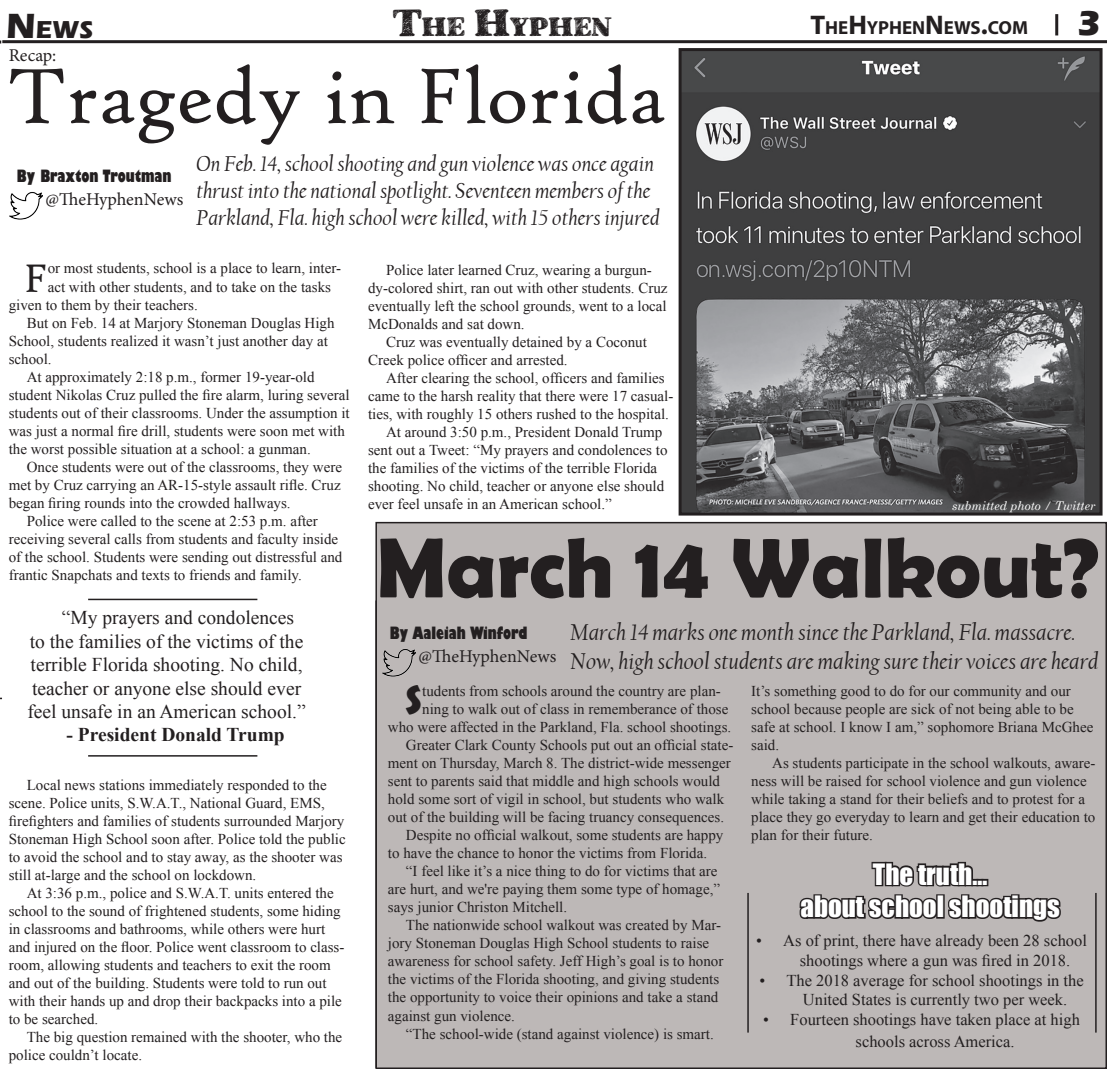
<style>
.page{position:relative;width:1107px;height:1069px;background:#fff}
.page>*{position:absolute;margin:0;border:0;box-sizing:border-box;transform-origin:0 0}
.t1{font:700 85.5px "Berlin Sans FB Demi";color:#231f20}
.t2{font:84px "High Tower Text";color:#231f20}
.t3{font:42.75px "High Tower Text";color:#231f20}
.t4{font:700 41.25px "Berlin Sans FB Demi";color:#231f20}
.t5{font:700 36px "Eras ITC";color:#231f20}
.t6{font:27px "Impact";color:#fff}
.t7{font:26.25px "School Book New";color:#231f20}
.t8{font:700 25.2px "Eras ITC";color:#231f20}
.t9{font:italic 24px/28.8px "Californian FB";color:#231f20}
.t10{font:italic 22.5px/27px "Californian FB";color:#231f20}
.t11{font:19.5px/23.4px "Times New Roman";color:#231f20}
.t12{font:700 19.5px "Times New Roman";color:#231f20}
.t13{font:700 18.9px "Myriad Pro";color:#231f20}
.t14{font:18px "Minion Pro";color:#231f20}
.t15{font:16.5px/19.8px "Times New Roman";color:#231f20}
.t16{font:800 condensed 16.5px "Gill Sans";color:#231f20}
.t17{font:15px/18px "Times New Roman";color:#231f20}
.t18{font:italic 12px "Century Schoolbook";color:#fff}
.s1{font-size:36px}
.s2{font-size:37.5px}
.s3{font-size:27px}
</style>
<div class="page">
<div style="left:376px;top:522px;width:730px;height:545px;background:#bdb8b7"></div>
<hr style="left:2px;top:40px;width:1105px;height:3px;background:#231f20">
<hr style="left:1055px;top:14px;width:3px;height:21px;background:#231f20">
<img style="left:10px;top:192px;width:33px;height:28px">
<img style="left:683px;top:52px;width:416px;height:459px">
<div style="left:679px;top:48px;width:424px;height:467px;border:3px solid #231f20"></div>
<hr style="left:1095px;top:892px;width:2px;height:140px;background:#231f20">
<hr style="left:747px;top:892px;width:2px;height:140px;background:#231f20">
<hr style="left:375px;top:600px;width:2px;height:467px;background:#231f20">
<img style="left:383px;top:649px;width:33px;height:28px">
<hr style="left:88px;top:598px;width:169px;height:2px;background:#231f20">
<hr style="left:88px;top:755px;width:169px;height:1px;background:#231f20">
<svg style="left:799px;top:861px;width:262px;height:61px"></svg>
<p class="t8" style="left:6px;top:15px;width:89px"><span class="s1">N</span>EWS</p>
<p class="t7" style="left:392px;top:14px;width:221px"><span class="s2">T</span>HE <span class="s2">H</span>YPHEN</p>
<p class="t13" style="left:810px;top:15px;width:219px"><span class="s3">T</span>HE<span class="s3">H</span>YPHEN<span class="s3">N</span> EWS<span class="s3">.</span>COM</p>
<p class="t5" style="left:1077px;top:2px;width:25px">3</p>
<p class="t14" style="left:9px;top:43px;width:49px">Recap:</p>
<p class="t2" style="left:6px;top:47px;width:661px">Tragedy in Florida</p>
<p class="t16" style="left:17px;top:166px;width:156px">By Braxton Troutman</p>
<p class="t14" style="left:46px;top:187px;width:139px">@TheHyphenNews</p>
<p class="t10" style="left:196px;top:151px;width:465px">On Feb. 14, school shooting and gun violence was once again thrust into the national spotlight. Seventeen members of the<br>Parkland, Fla. high school were killed, with 15 others injured</p>
<p class="t3" style="left:24px;top:253px;width:26px">F</p>
<p class="t17" style="left:48px;top:259px;width:295px">or most students, school is a place to learn, inter-</p>
<p class="t17" style="left:48px;top:277px;width:285px">act with other students, and to take on the tasks</p>
<p class="t17" style="left:9px;top:295px;width:191px">given to them by their teachers.</p>
<p class="t17" style="left:9px;top:313px;width:327px;text-indent:18px">But on Feb. 14 at Marjory Stoneman Douglas High<br>School, students realized it wasn’t just another day at school.</p>
<p class="t17" style="left:9px;top:367px;width:343px;text-indent:18px">At approximately 2:18 p.m., former 19-year-old student Nikolas Cruz pulled the fire alarm, luring several students out of their classrooms. Under the assumption it was just a normal fire drill, students were soon met with the worst possible situation at a school: a gunman.</p>
<p class="t17" style="left:9px;top:457px;width:335px;text-align:justify;text-indent:18px">Once students were out of the classrooms, they were met by Cruz carrying an AR-15-style assault rifle. Cruz began firing rounds into the crowded hallways.</p>
<p class="t17" style="left:9px;top:511px;width:335px;text-indent:18px">Police were called to the scene at 2:53 p.m. after receiving several calls from students and faculty inside of the school. Students were sending out distressful and frantic Snapchats and texts to friends and family.</p>
<p class="t11" style="left:27px;top:605px;width:280px;text-indent:34px">“My prayers and condolences to the families of the victims of the terrible Florida shooting. No child, teacher or anyone else should ever feel unsafe in an American school.”</p>
<p class="t12" style="left:66px;top:720px;width:220px">- President Donald Trump</p>
<p class="t17" style="left:9px;top:775px;width:339px;text-indent:18px">Local news stations immediately responded to the scene. Police units, S.W.A.T., National Guard, EMS, firefighters and families of students surrounded Marjory Stoneman High School soon after. Police told the public to avoid the school and to stay away, as the shooter was still at-large and the school on lockdown.</p>
<p class="t17" style="left:9px;top:883px;width:337px;text-indent:18px">At 3:36 p.m., police and S.W.A.T. units entered the school to the sound of frightened students, some hiding in classrooms and bathrooms, while others were hurt and injured on the floor. Police went classroom to class&shy;room, allowing students and teachers to exit the room and out of the building. Students were told to run out with their hands up and drop their backpacks into a pile to be searched.</p>
<p class="t17" style="left:9px;top:1027px;width:335px;text-indent:18px">The big question remained with the shooter, who the police couldn’t locate.</p>
<p class="t17" style="left:368px;top:260px;width:301px;text-indent:18px">Police later learned Cruz, wearing a burgun&shy;dy-colored shirt, ran out with other students. Cruz eventually left the school grounds, went to a local McDonalds and sat down.</p>
<p class="t17" style="left:368px;top:332px;width:280px;text-indent:18px">Cruz was eventually detained by a Coconut<br>Creek police officer and arrested.</p>
<p class="t17" style="left:368px;top:368px;width:307px;text-indent:18px">After clearing the school, officers and families came to the harsh reality that there were 17 casual&shy;ties, with roughly 15 others rushed to the hospital.</p>
<p class="t17" style="left:368px;top:422px;width:301px;text-indent:18px">At around 3:50 p.m., President Donald Trump sent out a Tweet: “My prayers and condolences to the families of the victims of the terrible Florida shooting. No child, teacher or anyone else should ever feel unsafe in an American school.”</p>
<p class="t18" style="left:952px;top:496px;width:145px">submitted photo / Twitter</p>
<p class="t1" style="left:376px;top:518px;width:724px">March 14 Walkout?</p>
<p class="t16" style="left:390px;top:622px;width:139px">By Aaleiah Winford</p>
<p class="t14" style="left:419px;top:644px;width:139px">@TheHyphenNews</p>
<p class="t9" style="left:571px;top:617px;width:529px">March 14 marks one month since the Parkland, Fla. massacre.<br>Now, high school students are making sure their voices are heard</p>
<p class="t4" style="left:405px;top:676px;width:19px">S</p>
<p class="t17" style="left:422px;top:681px;width:300px">tudents from schools around the country are plan-</p>
<p class="t17" style="left:422px;top:699px;width:308px">ning to walk out of class in rememberance of those</p>
<p class="t17" style="left:388px;top:717px;width:345px">who were affected in the Parkland, Fla. school shootings.</p>
<p class="t17" style="left:388px;top:735px;width:347px;text-indent:18px">Greater Clark County Schools put out an official state&shy;ment on Thursday, March 8. The district-wide messenger sent to parents said that middle and high schools would hold some sort of vigil in school, but students who walk out of the building will be facing truancy consequences.</p>
<p class="t17" style="left:388px;top:825px;width:337px;text-indent:18px">Despite no official walkout, some students are happy to have the chance to honor the victims from Florida.</p>
<p class="t17" style="left:388px;top:861px;width:334px;text-indent:18px">“I feel like it’s a nice thing to do for victims that are are hurt, and we're paying them some type of homage,” says junior Christon Mitchell.</p>
<p class="t17" style="left:388px;top:915px;width:337px;text-indent:18px">The nationwide school walkout was created by Mar&shy;jory Stoneman Douglas High School students to raise awareness for school safety. Jeff High’s goal is to honor the victims of the Florida shooting, and giving students the opportunity to voice their opinions and take a stand against gun violence.</p>
<p class="t17" style="left:406px;top:1023px;width:309px">“The school-wide (stand against violence) is smart.</p>
<p class="t17" style="left:751px;top:681px;width:344px">It’s something good to do for our community and our school because people are sick of not being able to be safe at school. I know I am,” sophomore Briana McGhee said.</p>
<p class="t17" style="left:751px;top:753px;width:346px;text-indent:21px">As students participate in the school walkouts, aware&shy;ness will be raised for school violence and gun violence while taking a stand for their beliefs and to protest for a place they go everyday to learn and get their education to plan for their future.</p>
<p class="t6" style="left:873px;top:852px;width:116px">The truth...</p>
<p class="t6" style="left:800px;top:885px;width:261px">about school shootings</p>
<p class="t15" style="left:800px;top:929px;width:289px;text-indent:-44px">• As of print, there have already been 28 school shootings where a gun was fired in 2018.</p>
<p class="t15" style="left:803px;top:969px;width:282px;text-indent:-44px">• The 2018 average for school shootings in the<br>United States is currently two per week.</p>
<p class="t15" style="left:856px;top:1007px;width:226px;line-height:21.6px;text-indent:-92px">• Fourteen shootings have taken place at high schools across America.</p>
</div>
